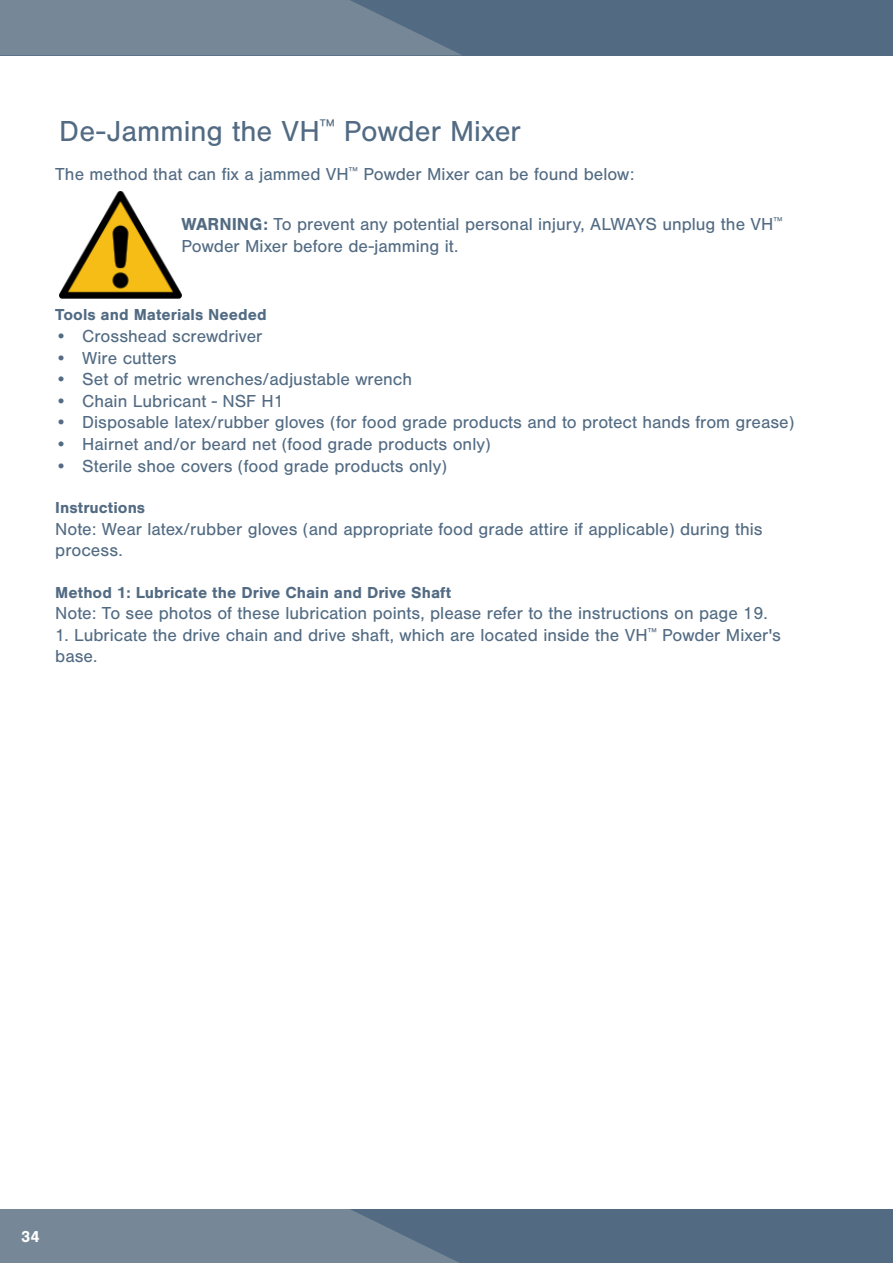
<style>
.page{position:relative;width:893px;height:1263px;background:#fff}
.page>*{position:absolute;margin:0;border:0;box-sizing:border-box;transform-origin:0 0}
.t1{font:30px "Nimbus San";color:#526b83}
.t2{font:18px/21.6px "Nimbus San";color:#526b83}
.t3{font:700 16.5px "Nimbus San";color:#526b83}
.t4{font:700 16.5px "Nimbus San";color:#fff}
.s1{font-weight:700}
</style>
<div class="page">
<div style="left:0;top:0;width:893px;height:55px;background:#526b83"></div>
<svg style="left:0;top:0;width:461px;height:55px;background:#718394"></svg>
<div style="left:0;top:1209px;width:893px;height:54px;background:#526b83"></div>
<svg style="left:0;top:1209px;width:459px;height:54px;background:#718394"></svg>
<img style="left:60px;top:191px;width:121px;height:107px">
<h1 class="t1" style="left:59px;top:115px;width:463px">De-Jamming the VH<sup>™</sup> Powder Mixer</h1>
<p class="t2" style="left:55px;top:163px;width:581px">The method that can fix a jammed VH<sup>™</sup> Powder Mixer can be found below:</p>
<p class="t2" style="left:181px;top:214px;width:603px"><span class="s1">WARNING:</span> To prevent any potential personal injury, ALWAYS unplug the VH<sup>™<br></sup>Powder Mixer before de-jamming it.</p>
<p class="t3" style="left:55px;top:306px;width:213px">Tools and Materials Needed</p>
<p class="t2" style="left:55px;top:325px;width:209px">• Crosshead screwdriver</p>
<p class="t2" style="left:55px;top:347px;width:123px">• Wire cutters</p>
<p class="t2" style="left:55px;top:369px;width:358px">• Set of metric wrenches/adjustable wrench</p>
<p class="t2" style="left:55px;top:390px;width:230px">• Chain Lubricant - NSF H1</p>
<p class="t2" style="left:55px;top:412px;width:741px">• Disposable latex/rubber gloves (for food grade products and to protect hands from grease)</p>
<p class="t2" style="left:55px;top:433px;width:437px">• Hairnet and/or beard net (food grade products only)</p>
<p class="t2" style="left:55px;top:455px;width:393px">• Sterile shoe covers (food grade products only)</p>
<p class="t3" style="left:55px;top:498px;width:92px">Instructions</p>
<p class="t2" style="left:55px;top:518px;width:709px">Note: Wear latex/rubber gloves (and appropriate food grade attire if applicable) during this process.</p>
<p class="t3" style="left:55px;top:583px;width:397px">Method 1: Lubricate the Drive Chain and Drive Shaft</p>
<p class="t2" style="left:55px;top:603px;width:714px">Note: To see photos of these lubrication points, please refer to the instructions on page 19.</p>
<p class="t2" style="left:55px;top:624px;width:727px">1. Lubricate the drive chain and drive shaft, which are located inside the VH<sup>™</sup> Powder Mixer's base.</p>
<p class="t4" style="left:21px;top:1227px;width:20px">34</p>
</div>
